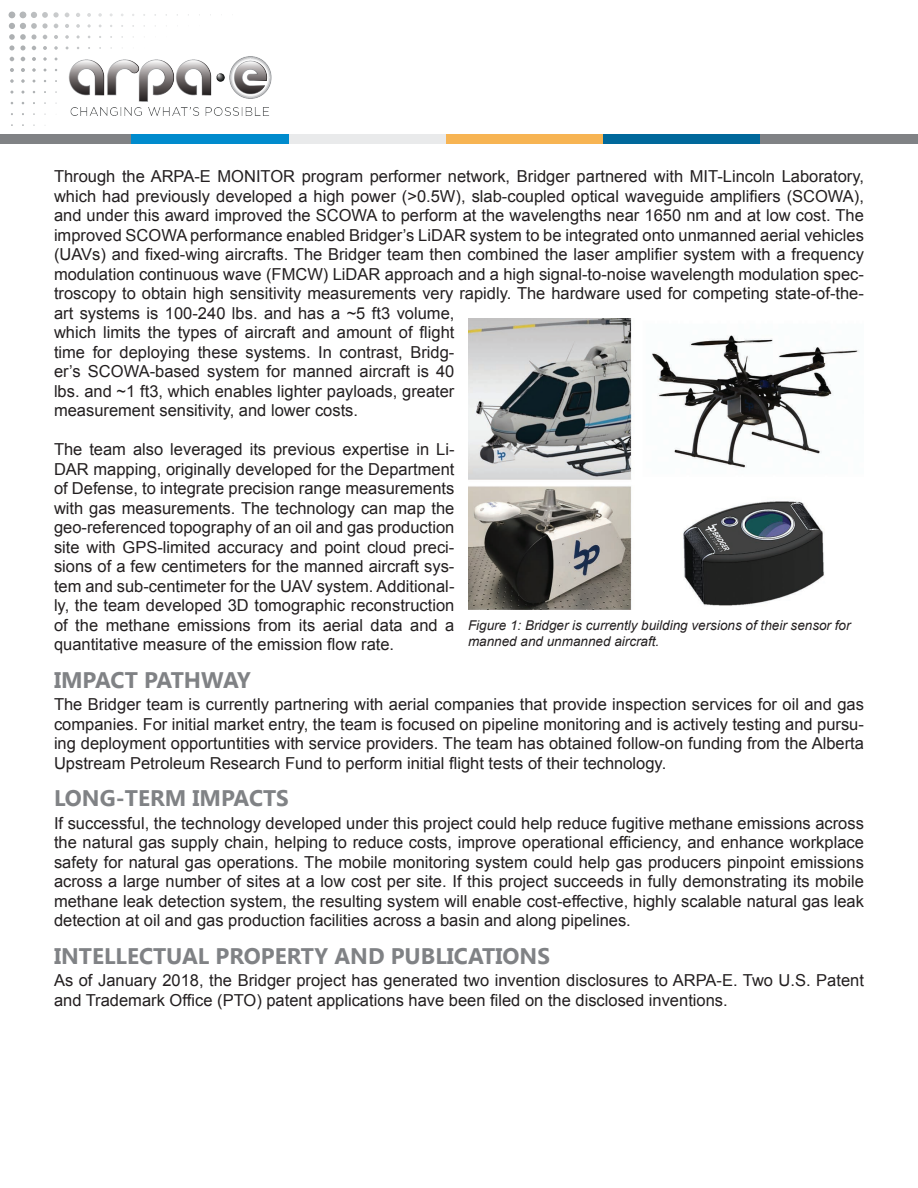
<style>
.page{position:relative;width:918px;height:1188px;background:#fff}
.page>*{position:absolute;margin:0;border:0;box-sizing:border-box;transform-origin:0 0}
.t1{font:700 22.5px "Segoe UI";color:#808285}
.t2{font:16.5px/19.5px "Arial";color:#231f20;text-align:justify}
.t3{font:italic 13.5px/16.5px "Arial";color:#231f20}
</style>
<div class="page">
<div style="left:0;top:134px;width:132px;height:9px;background:#808285"></div>
<div style="left:132px;top:134px;width:158px;height:9px;background:#008bcd"></div>
<div style="left:290px;top:134px;width:158px;height:9px;background:#e9eaeb"></div>
<div style="left:447px;top:134px;width:158px;height:9px;background:#f7b453"></div>
<div style="left:604px;top:134px;width:158px;height:9px;background:#00689b"></div>
<div style="left:761px;top:134px;width:157px;height:9px;background:#808285"></div>
<svg style="left:10px;top:79px;width:4px;height:4px"></svg>
<svg style="left:21px;top:79px;width:4px;height:4px"></svg>
<svg style="left:10px;top:68px;width:4px;height:4px"></svg>
<svg style="left:21px;top:68px;width:4px;height:4px"></svg>
<svg style="left:32px;top:68px;width:4px;height:4px"></svg>
<svg style="left:10px;top:57px;width:4px;height:4px"></svg>
<svg style="left:21px;top:57px;width:4px;height:4px"></svg>
<svg style="left:32px;top:57px;width:4px;height:4px"></svg>
<svg style="left:43px;top:57px;width:4px;height:4px"></svg>
<svg style="left:65px;top:35px;width:4px;height:4px"></svg>
<svg style="left:65px;top:24px;width:4px;height:4px"></svg>
<svg style="left:76px;top:24px;width:4px;height:4px"></svg>
<svg style="left:9px;top:12px;width:50px;height:39px"></svg>
<svg style="left:65px;top:13px;width:4px;height:4px"></svg>
<svg style="left:76px;top:13px;width:4px;height:4px"></svg>
<svg style="left:87px;top:13px;width:4px;height:4px"></svg>
<svg style="left:98px;top:13px;width:4px;height:4px"></svg>
<img style="left:68px;top:56px;width:204px;height:60px">
<img style="left:468px;top:319px;width:391px;height:290px">
<p class="t2" style="left:54px;top:167px;width:811px;text-align:left">Through the ARPA-E MONITOR program performer network, Bridger partnered with MIT-Lincoln Laboratory, which had previously developed a high power (&gt;0.5W), slab-coupled optical waveguide amplifiers (SCOWA), and under this award improved the SCOWA to perform at the wavelengths near 1650 nm and at low cost. The improved SCOWA performance enabled Bridger’s LiDAR system to be integrated onto unmanned aerial vehicles (UAVs) and fixed-wing aircrafts. The Bridger team then combined the laser amplifier system with a frequency modulation continuous wave (FMCW) LiDAR approach and a high signal-to-noise wavelength modulation spec&shy;troscopy to obtain high sensitivity measurements very rapidly. The hardware used for competing state-of-the&shy;art systems is 100-240 lbs. and has a ~5 ft3 volume,<br>which limits the types of aircraft and amount of flight<br>time for deploying these systems. In contrast, Bridg-<br>er’s SCOWA-based system for manned aircraft is 40<br>lbs. and ~1 ft3, which enables lighter payloads, greater<br>measurement sensitivity, and lower costs.</p>
<p class="t2" style="left:54px;top:440px;width:402px">The team also leveraged its previous expertise in Li-DAR mapping, originally developed for the Department of Defense, to integrate precision range measurements with gas measurements. The technology can map the geo-referenced topography of an oil and gas production site with GPS-limited accuracy and point cloud preci&shy;sions of a few centimeters for the manned aircraft sys&shy;tem and sub-centimeter for the UAV system. Additional&shy;ly, the team developed 3D tomographic reconstruction of the methane emissions from its aerial data and a quantitative measure of the emission flow rate.</p>
<h1 class="t1" style="left:54px;top:664px;width:198px">IMPACT PATHWAY</h1>
<p class="t2" style="left:54px;top:695px;width:811px">The Bridger team is currently partnering with aerial companies that provide inspection services for oil and gas companies. For initial market entry, the team is focused on pipeline monitoring and is actively testing and pursu&shy;ing deployment opportuntities with service providers. The team has obtained follow-on funding from the Alberta Upstream Petroleum Research Fund to perform initial flight tests of their technology.</p>
<h1 class="t1" style="left:54px;top:782px;width:236px">LONG-TERM IMPACTS</h1>
<p class="t2" style="left:54px;top:813px;width:812px">If successful, the technology developed under this project could help reduce fugitive methane emissions across the natural gas supply chain, helping to reduce costs, improve operational efficiency, and enhance workplace safety for natural gas operations. The mobile monitoring system could help gas producers pinpoint emissions across a large number of sites at a low cost per site. If this project succeeds in fully demonstrating its mobile methane leak detection system, the resulting system will enable cost-effective, highly scalable natural gas leak detection at oil and gas production facilities across a basin and along pipelines.</p>
<h1 class="t1" style="left:54px;top:940px;width:498px">INTELLECTUAL PROPERTY AND PUBLICATIONS</h1>
<p class="t2" style="left:54px;top:971px;width:811px">As of January 2018, the Bridger project has generated two invention disclosures to ARPA-E. Two U.S. Patent and Trademark Office (PTO) patent applications have been filed on the disclosed inventions.</p>
<p class="t3" style="left:468px;top:617px;width:384px">Figure 1: Bridger is currently building versions of their sensor for manned and unmanned aircraft.</p>
</div>
